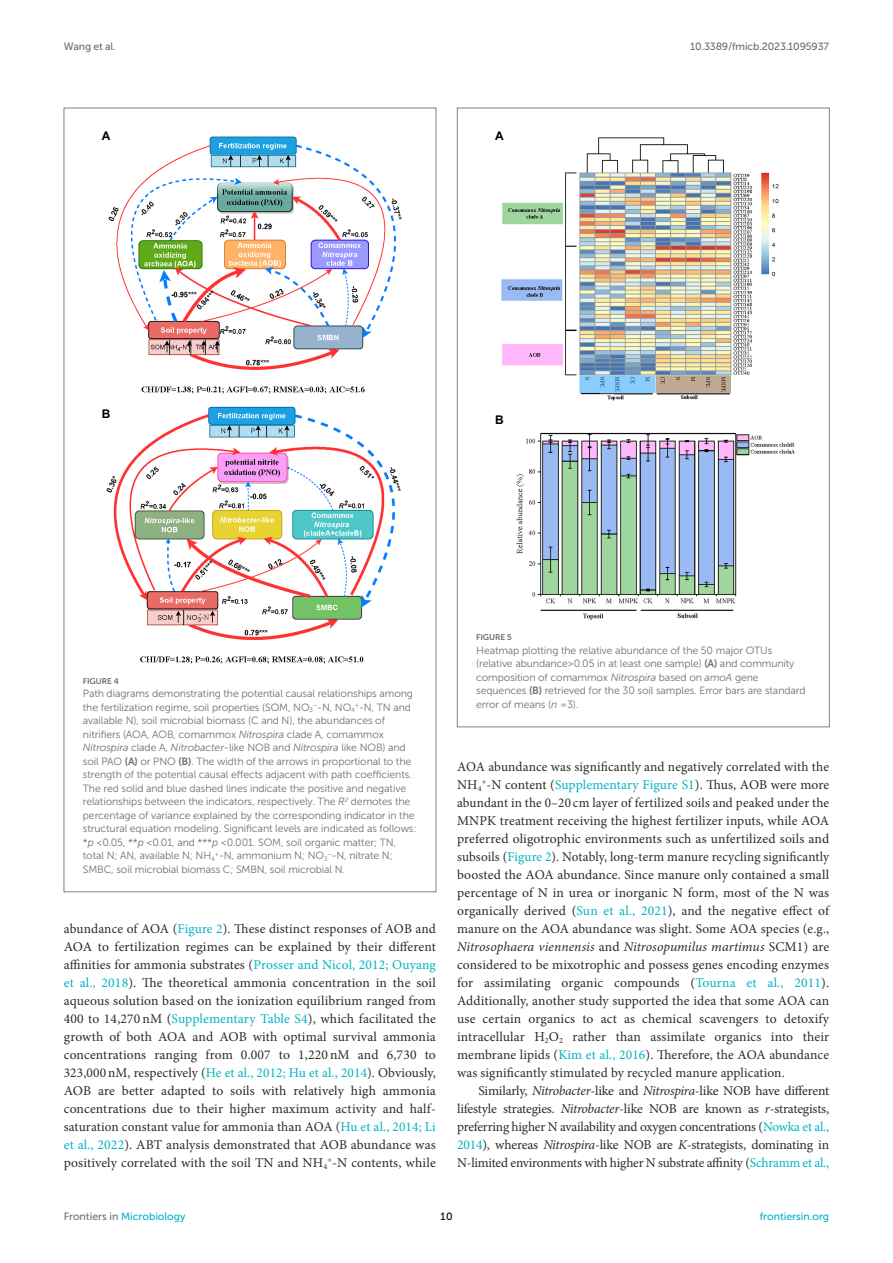
<style>
.page{position:relative;width:893px;height:1263px;background:#fff}
.page>*{position:absolute;margin:0;border:0;box-sizing:border-box;transform-origin:0 0}
.TEXT_FLUSH{font:13.5px/18px "Minion Pro";letter-spacing:.01em;color:#2b2b2a;text-align:justify}
.TEXT{font:13.5px/18px "Minion Pro";letter-spacing:-.015em;color:#2b2b2a;text-align:justify}
.t1{font:700 12px "Arial";color:#000}
.FIG_LEG{font:10.5px/13.5px "Museo Sans 300";letter-spacing:-.01em;color:#706f70}
.t2{font:10.5px "Museo Sans 500";color:#00b4c4}
.t3{font:10.5px "Museo Sans 500";letter-spacing:-.015em;color:#706f70}
.t4{font:10.5px "Museo Sans 500";color:#000}
.FIG_HD{font:8.25px "Museo Sans 700";letter-spacing:-.01em;color:#706f70}
.s1{font-style:italic}
.s2{font-family:"Museo Sans 700"}
.s3{color:#00b4c4}
.s4{color:#706f70}
</style>
<div class="page">
<img style="left:106px;top:136px;width:296px;height:528px">
<img style="left:501px;top:137px;width:294px;height:483px">
<p class="t3" style="left:64px;top:41px;width:53px">Wang et al.</p>
<p class="t3" style="left:690px;top:41px;width:140px">10.3389/fmicb.2023.1095937</p>
<p class="t1" style="left:102px;top:127px;width:10px">A</p>
<p class="t1" style="left:495px;top:127px;width:10px">A</p>
<p class="t1" style="left:102px;top:405px;width:10px">B</p>
<p class="t1" style="left:495px;top:411px;width:10px">B</p>
<p class="FIG_HD" style="left:83px;top:676px;width:37px">FIGURE 4</p>
<p class="FIG_LEG" style="left:83px;top:687px;width:335px">Path diagrams demonstrating the potential causal relationships among the fertilization regime, soil properties (SOM, NO<sub>3</sub><sup>−</sup>-N, NO<sub>4</sub><sup>+</sup>-N, TN and available N), soil microbial biomass (C and N), the abundances of nitrifiers (AOA, AOB, comammox <span class="s1">Nitrospira</span> clade A, comammox <span class="s1">Nitrospira</span> clade A, <span class="s1">Nitrobacter</span>-like NOB and <span class="s1">Nitrospira</span> like NOB) and soil PAO <span class="s2">(A)</span> or PNO <span class="s2">(B)</span>. The width of the arrows in proportional to the strength of the potential causal effects adjacent with path coefficients.<br>The red solid and blue dashed lines indicate the positive and negative relationships between the indicators, respectively. The <span class="s1">R</span><sup>2</sup> demotes the percentage of variance explained by the corresponding indicator in the structural equation modeling. Significant levels are indicated as follows: *<span class="s1">p</span> &lt; 0.05, **<span class="s1">p</span> &lt; 0.01, and ***<span class="s1">p</span> &lt; 0.001. SOM, soil organic matter; TN, total N; AN, available N; NH<sub>4</sub><sup>+</sup>-N, ammonium N; NO<sub>3</sub><sup>−</sup>-N, nitrate N; SMBC, soil microbial biomass C; SMBN, soil microbial N.</p>
<p class="TEXT_FLUSH" style="left:64px;top:920px;width:374px">abundance of AOA (<span class="s3">Figure 2</span>). These distinct responses of AOB and AOA to fertilization regimes can be explained by their different affinities for ammonia substrates (<span class="s3">Prosser and Nicol, 2012; Ouyang et al., 2018</span>). The theoretical ammonia concentration in the soil aqueous solution based on the ionization equilibrium ranged from 400 to 14,270 nM (<span class="s3">Supplementary Table S4</span>), which facilitated the growth of both AOA and AOB with optimal survival ammonia concentrations ranging from 0.007 to 1,220 nM and 6,730 to 323,000 nM, respectively (<span class="s3">He et al., 2012; Hu et al., 2014</span>). Obviously, AOB are better adapted to soils with relatively high ammonia concentrations due to their higher maximum activity and half&shy;saturation constant value for ammonia than AOA (<span class="s3">Hu et al., 2014; Li et al., 2022</span>). ABT analysis demonstrated that AOB abundance was positively correlated with the soil TN and NH<sub>4</sub><sup>+</sup>-N contents, while</p>
<p class="FIG_HD" style="left:476px;top:633px;width:37px">FIGURE 5</p>
<p class="FIG_LEG" style="left:476px;top:644px;width:331px">Heatmap plotting the relative abundance of the 50 major OTUs (relative abundance &gt; 0.05 in at least one sample) <span class="s2">(A)</span> and community composition of comammox <span class="s1">Nitrospira</span> based on <span class="s1">amoA</span> gene sequences <span class="s2">(B)</span> retrieved for the 30 soil samples. Error bars are standard error of means (<span class="s1">n</span> = 3).</p>
<p class="TEXT_FLUSH" style="left:457px;top:758px;width:374px">AOA abundance was significantly and negatively correlated with the NH<sub>4</sub><sup>+</sup>-N content (<span class="s3">Supplementary Figure S1</span>). Thus, AOB were more abundant in the 0–20 cm layer of fertilized soils and peaked under the MNPK treatment receiving the highest fertilizer inputs, while AOA preferred oligotrophic environments such as unfertilized soils and subsoils (<span class="s3">Figure 2</span>). Notably, long-term manure recycling significantly boosted the AOA abundance. Since manure only contained a small percentage of N in urea or inorganic N form, most of the N was organically derived (<span class="s3">Sun et al., 2021</span>), and the negative effect of manure on the AOA abundance was slight. Some AOA species (e.g., <span class="s1">Nitrosophaera viennensis</span> and <span class="s1">Nitrosopumilus martimus</span> SCM1) are considered to be mixotrophic and possess genes encoding enzymes for assimilating organic compounds (<span class="s3">Tourna et al., 2011</span>).<br>Additionally, another study supported the idea that some AOA can use certain organics to act as chemical scavengers to detoxify intracellular H<sub>2</sub>O<sub>2</sub> rather than assimilate organics into their membrane lipids (<span class="s3">Kim et al., 2016</span>). Therefore, the AOA abundance was significantly stimulated by recycled manure application.</p>
<p class="TEXT" style="left:457px;top:1082px;width:374px;text-indent:21px">Similarly, <span class="s1">Nitrobacter</span>-like and <span class="s1">Nitrospira</span>-like NOB have different lifestyle strategies. <span class="s1">Nitrobacter</span>-like NOB are known as <span class="s1">r</span>-strategists, preferring higher N availability and oxygen concentrations (<span class="s3">Nowka et al., 2014</span>), whereas <span class="s1">Nitrospira</span>-like NOB are <span class="s1">K</span>-strategists, dominating in N-limited environments with higher N substrate affinity (<span class="s3">Schramm et al.,</span></p>
<p class="t2" style="left:64px;top:1211px;width:123px"><span class="s4">Frontiers in</span> Microbiology</p>
<p class="t4" style="left:440px;top:1211px;width:14px">10</p>
<p class="t2" style="left:760px;top:1211px;width:71px">frontiersin.org</p>
</div>
